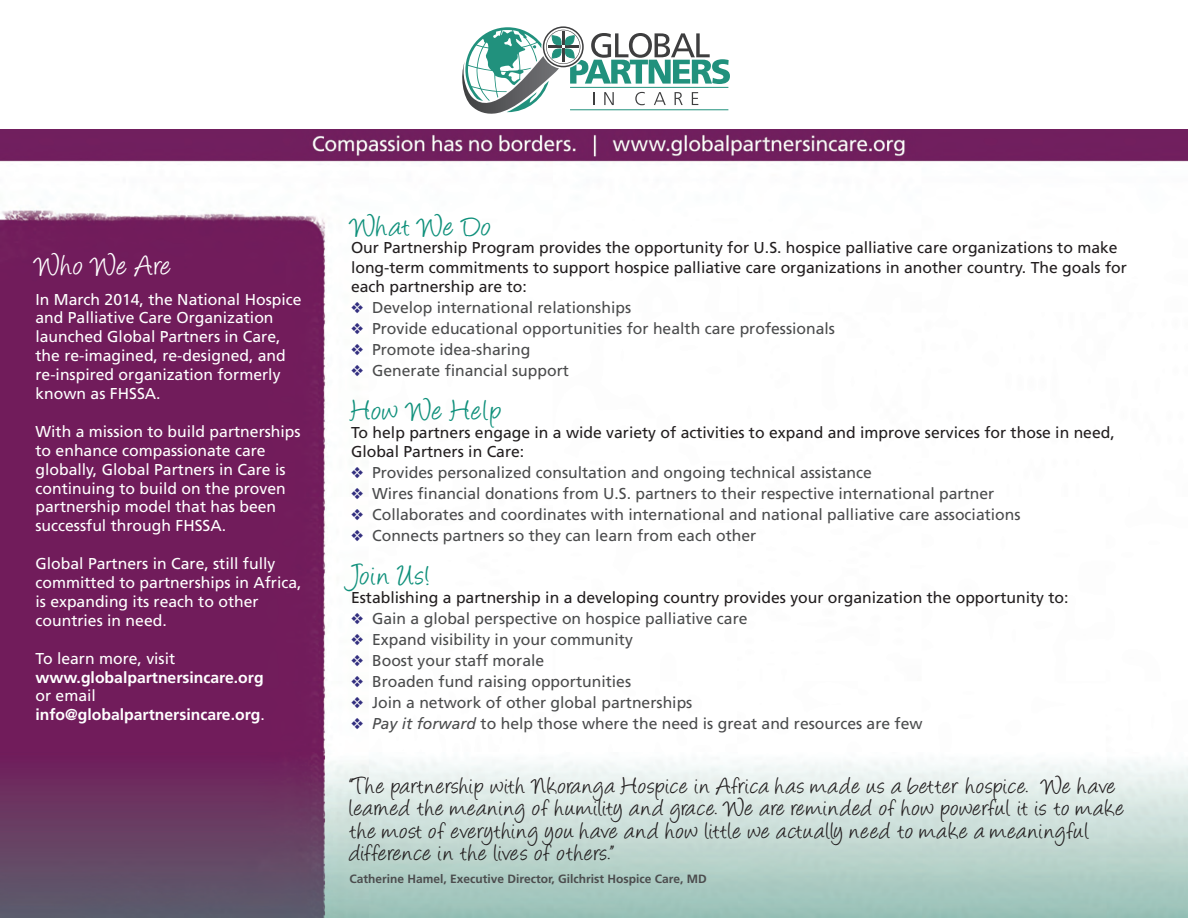
<style>
.page{position:relative;width:1188px;height:918px;background:#fff}
.page>*{position:absolute;margin:0;border:0;box-sizing:border-box;transform-origin:0 0}
.t1{font:33px "Angelina";letter-spacing:.03em;color:#0f907b}
.t2{font:33px "Angelina";letter-spacing:.03em;color:#fff}
.t3{font:27px/22.5px "Angelina";letter-spacing:.045em;color:#231f20}
.t4{font:15.75px "Frutiger LT Std";color:#4b4c4d}
.t5{font:15.75px/18.9px "Frutiger LT Std";color:#fff}
.t6{font:15.75px/19.5px "Frutiger LT Std";color:#231f20}
.t7{font:700 15.75px/18.9px "Frutiger LT Std";color:#fff}
.t8{font:700 12px "Frutiger LT Std";color:#4b4c4d}
.s1{font-weight:400}
.s2{color:#322e7f}
.s3{font-style:italic}
</style>
<div class="page">
<img style="left:0;top:129px;width:1188px;height:623px">
<img style="left:0;top:752px;width:1188px;height:166px">
<svg style="left:462px;top:26px;width:268px;height:88px"></svg>
<h1 class="t2" style="left:36px;top:242px;width:137px">Who We Are</h1>
<p class="t5" style="left:36px;top:291px;width:268px">In March 2014, the National Hospice and Palliative Care Organization launched Global Partners in Care, the re-imagined, re-designed, and re-inspired organization formerly known as FHSSA.</p>
<p class="t5" style="left:36px;top:423px;width:267px">With a mission to build partnerships to enhance compassionate care globally, Global Partners in Care is continuing to build on the proven partnership model that has been successful through FHSSA.</p>
<p class="t5" style="left:36px;top:556px;width:268px">Global Partners in Care, still fully committed to partnerships in Africa, is expanding its reach to other countries in need.</p>
<p class="t5" style="left:36px;top:650px;width:141px">To learn more, visit</p>
<p class="t7" style="left:36px;top:668px;width:230px">www.globalpartnersincare.org</p>
<p class="t7" style="left:36px;top:687px;width:231px"><span class="s1">or email </span>info@globalpartnersincare.org<span class="s1">.</span></p>
<h1 class="t1" style="left:351px;top:203px;width:142px">What We Do</h1>
<p class="t6" style="left:351px;top:240px;width:777px">Our Partnership Program provides the opportunity for U.S. hospice palliative care organizations to make long-term commitments to support hospice palliative care organizations in another country. The goals for each partnership are to:</p>
<p class="t4" style="left:351px;top:302px;width:282px"><span class="s2">❖</span> Develop international relationships</p>
<p class="t4" style="left:351px;top:323px;width:486px"><span class="s2">❖</span> Provide educational opportunities for health care professionals</p>
<p class="t4" style="left:351px;top:344px;width:181px"><span class="s2">❖</span> Promote idea-sharing</p>
<p class="t4" style="left:351px;top:365px;width:220px"><span class="s2">❖</span> Generate financial support</p>
<h1 class="t1" style="left:351px;top:388px;width:152px">How We Help</h1>
<p class="t6" style="left:351px;top:424px;width:765px">To help partners engage in a wide variety of activities to expand and improve services for those in need,<br>Global Partners in Care:</p>
<p class="t4" style="left:351px;top:467px;width:522px"><span class="s2">❖</span> Provides personalized consultation and ongoing technical assistance</p>
<p class="t4" style="left:351px;top:488px;width:645px"><span class="s2">❖</span> Wires financial donations from U.S. partners to their respective international partner</p>
<p class="t4" style="left:351px;top:509px;width:671px"><span class="s2">❖</span> Collaborates and coordinates with international and national palliative care associations</p>
<p class="t4" style="left:351px;top:530px;width:407px"><span class="s2">❖</span> Connects partners so they can learn from each other</p>
<h1 class="t1" style="left:351px;top:553px;width:81px">Join Us!</h1>
<p class="t6" style="left:351px;top:589px;width:719px">Establishing a partnership in a developing country provides your organization the opportunity to:</p>
<p class="t4" style="left:351px;top:612px;width:398px"><span class="s2">❖</span> Gain a global perspective on hospice palliative care</p>
<p class="t4" style="left:351px;top:633px;width:283px"><span class="s2">❖</span> Expand visibility in your community</p>
<p class="t4" style="left:351px;top:654px;width:195px"><span class="s2">❖</span> Boost your staff morale</p>
<p class="t4" style="left:351px;top:675px;width:282px"><span class="s2">❖</span> Broaden fund raising opportunities</p>
<p class="t4" style="left:351px;top:696px;width:343px"><span class="s2">❖</span> Join a network of other global partnerships</p>
<p class="t4" style="left:351px;top:717px;width:573px"><span class="s2">❖</span> <span class="s3">Pay it forward</span> to help those where the need is great and resources are few</p>
<p class="t3" style="left:350px;top:771px;width:776px">“The partnership with Nkoranga Hospice in Africa has made us a better hospice. We have learned the meaning of humility and grace. We are reminded of how powerful it is to make the most of everything you have and how little we actually need to make a meaningful difference in the lives of others.”</p>
<p class="t8" style="left:350px;top:872px;width:359px">Catherine Hamel, Executive Director, Gilchrist Hospice Care, MD</p>
</div>
